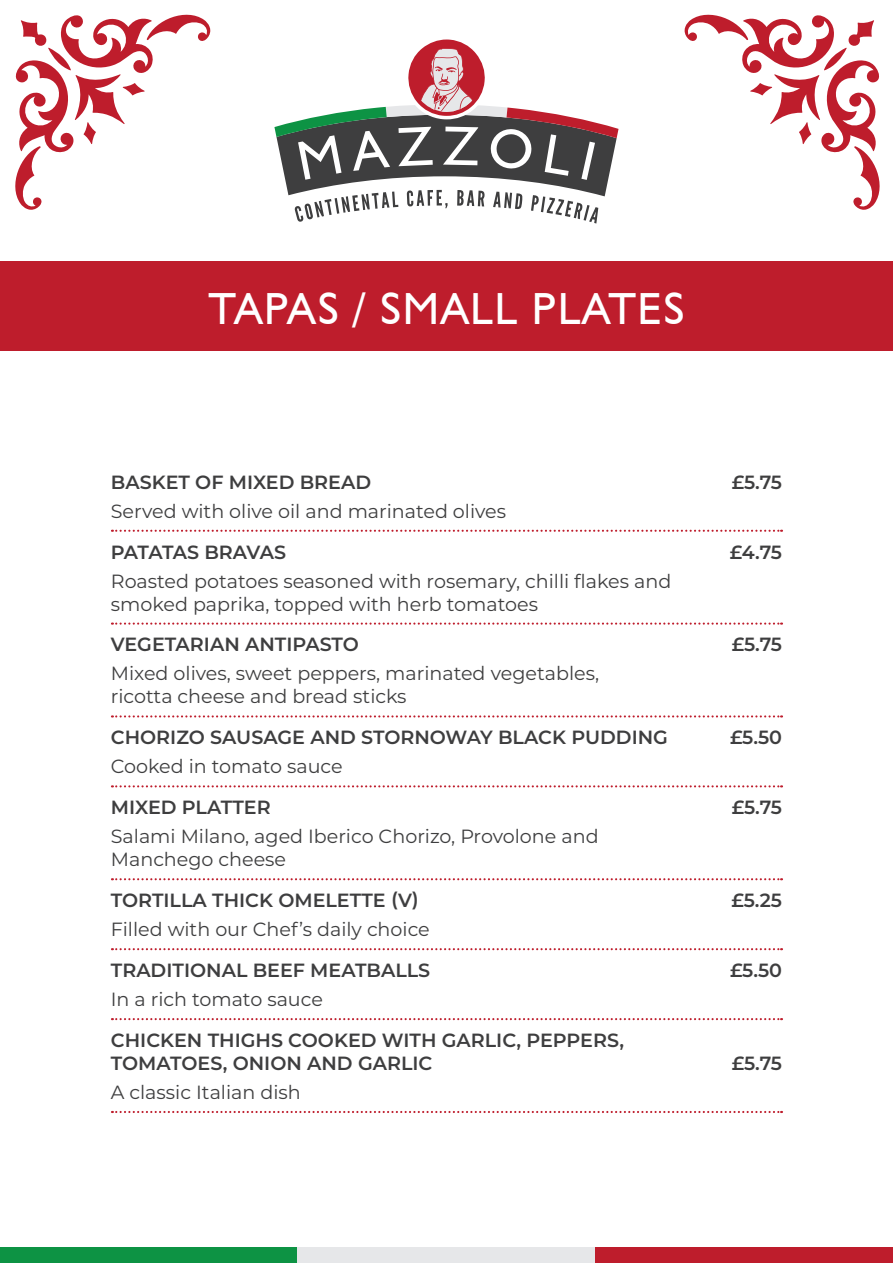
<style>
.page{position:relative;width:893px;height:1263px;background:#fff}
.page>*{position:absolute;margin:0;border:0;box-sizing:border-box;transform-origin:0 0}
.t1{font:45px "Humanist 521 BT";letter-spacing:.035em;color:#fff}
.t2{font:19.05px/23px "Montserrat";color:#3e3e3f}
.t3{font:600 19.05px/23px "Montserrat";color:#3e3e3f}
.t4{font:600 19.05px "Montserrat";letter-spacing:-.035em;color:#3e3e3f}
</style>
<div class="page">
<div style="left:0;top:1247px;width:298px;height:16px;background:#0d9344"></div>
<div style="left:298px;top:1247px;width:297px;height:16px;background:#e6e7e9"></div>
<div style="left:595px;top:1247px;width:298px;height:16px;background:#be1d2c"></div>
<svg style="left:112px;top:530px;width:670px;height:2px"></svg>
<svg style="left:112px;top:622px;width:670px;height:3px"></svg>
<svg style="left:112px;top:715px;width:670px;height:2px"></svg>
<svg style="left:112px;top:785px;width:670px;height:2px"></svg>
<svg style="left:112px;top:878px;width:670px;height:2px"></svg>
<svg style="left:112px;top:948px;width:670px;height:2px"></svg>
<svg style="left:112px;top:1018px;width:670px;height:2px"></svg>
<svg style="left:112px;top:1111px;width:670px;height:2px"></svg>
<svg style="left:15px;top:14px;width:195px;height:196px"></svg>
<svg style="left:685px;top:14px;width:195px;height:196px"></svg>
<svg style="left:274px;top:39px;width:344px;height:185px"></svg>
<div style="left:0;top:261px;width:893px;height:90px;background:#be1d2c"></div>
<p class="t1" style="left:209px;top:281px;width:477px">TAPAS / SMALL PLATES</p>
<p class="t3" style="left:111px;top:470px;width:262px">BASKET OF MIXED BREAD</p>
<p class="t3" style="left:732px;top:470px;width:52px">£5.75</p>
<p class="t2" style="left:111px;top:499px;width:397px">Served with olive oil and marinated olives</p>
<p class="t4" style="left:111px;top:538px;width:177px">PATATAS BRAVAS</p>
<p class="t3" style="left:730px;top:539px;width:54px">£4.75</p>
<p class="t2" style="left:111px;top:569px;width:562px">Roasted potatoes seasoned with rosemary, chilli flakes and smoked paprika, topped with herb tomatoes</p>
<p class="t3" style="left:111px;top:632px;width:250px">VEGETARIAN ANTIPASTO</p>
<p class="t3" style="left:732px;top:632px;width:52px">£5.75</p>
<p class="t2" style="left:111px;top:661px;width:490px">Mixed olives, sweet peppers, marinated vegetables, ricotta cheese and bread sticks</p>
<p class="t3" style="left:111px;top:725px;width:559px">CHORIZO SAUSAGE AND STORNOWAY BLACK PUDDING</p>
<p class="t3" style="left:730px;top:725px;width:54px">£5.50</p>
<p class="t2" style="left:111px;top:754px;width:233px">Cooked in tomato sauce</p>
<p class="t3" style="left:111px;top:795px;width:161px">MIXED PLATTER</p>
<p class="t3" style="left:732px;top:795px;width:52px">£5.75</p>
<p class="t2" style="left:111px;top:824px;width:489px">Salami Milano, aged Iberico Chorizo, Provolone and<br>Manchego cheese</p>
<p class="t3" style="left:111px;top:888px;width:310px">TORTILLA THICK OMELETTE (V)</p>
<p class="t3" style="left:731px;top:888px;width:52px">£5.25</p>
<p class="t2" style="left:111px;top:917px;width:320px">Filled with our Chef’s daily choice</p>
<p class="t3" style="left:111px;top:958px;width:321px">TRADITIONAL BEEF MEATBALLS</p>
<p class="t3" style="left:730px;top:958px;width:54px">£5.50</p>
<p class="t2" style="left:111px;top:987px;width:214px">In a rich tomato sauce</p>
<p class="t3" style="left:111px;top:1028px;width:515px">CHICKEN THIGHS COOKED WITH GARLIC, PEPPERS,<br>TOMATOES, ONION AND GARLIC</p>
<p class="t3" style="left:732px;top:1051px;width:52px">£5.75</p>
<p class="t2" style="left:111px;top:1080px;width:191px">A classic Italian dish</p>
</div>
